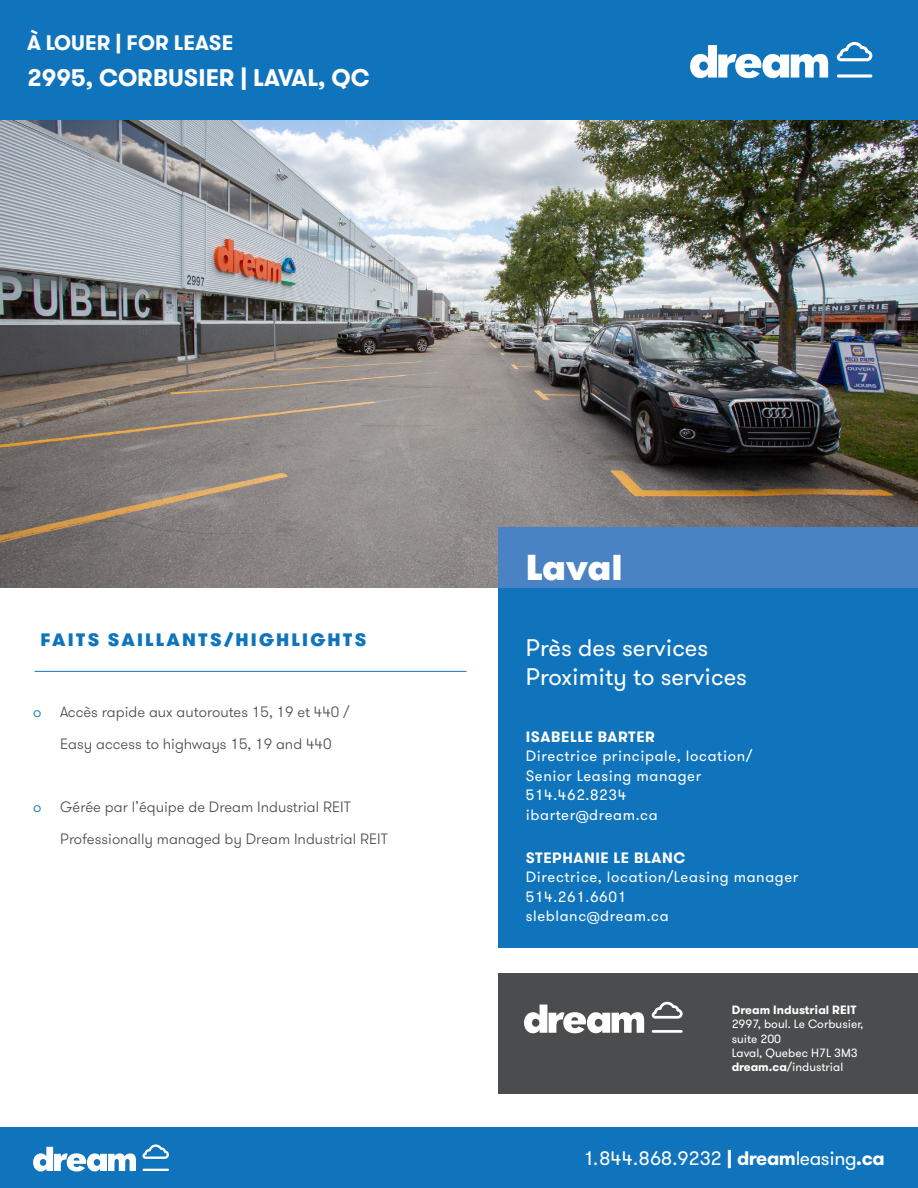
<style>
.page{position:relative;width:918px;height:1188px;background:#fff}
.page>*{position:absolute;margin:0;border:0;box-sizing:border-box;transform-origin:0 0}
.t1{font:900 36px "GT Walsheim Office";letter-spacing:-.01em;color:#fff}
.t2{font:24px "GT Walsheim Office";color:#fff}
.t3{font:700 24px "GT Walsheim Office";color:#fff}
.t4{font:700 21px "GT Walsheim Office";color:#fff}
.t5{font:19.5px "GT Walsheim Office";letter-spacing:-.02em;color:#fff}
.Titles{font:900 18px "GT Walsheim Office";letter-spacing:.12em;color:#1074bc}
.List_Style_1{font:300 15px "GT Walsheim Office";color:#4b4c4d}
.t6{font:15px "GT Walsheim Office";letter-spacing:.04em;color:#fff}
.t7{font:700 15px "GT Walsheim Office";letter-spacing:.04em;color:#fff}
.t8{font:12px "GT Walsheim Office";color:#fff}
.t9{font:700 12px "GT Walsheim Office";color:#fff}
.s1{color:#1074bc}
.s2{font-weight:700}
</style>
<div class="page">
<div style="left:0;top:1128px;width:918px;height:60px;background:#1074bc"></div>
<div style="left:0;top:0;width:918px;height:120px;background:#1074bc"></div>
<svg style="left:690px;top:45px;width:138px;height:33px"></svg>
<svg style="left:837px;top:74px;width:35px;height:4px"></svg>
<svg style="left:837px;top:42px;width:35px;height:19px"></svg>
<svg style="left:33px;top:1147px;width:103px;height:24px"></svg>
<hr style="left:142px;top:1169px;width:27px;height:2px;background:#fff">
<svg style="left:142px;top:1144px;width:27px;height:15px"></svg>
<div style="left:499px;top:587px;width:419px;height:361px;background:#1074bc"></div>
<div style="left:499px;top:973px;width:419px;height:120px;background:#4b4c4d"></div>
<img style="left:0;top:120px;width:918px;height:467px">
<div style="left:499px;top:527px;width:419px;height:60px;background:#4a83c4"></div>
<svg style="left:524px;top:1005px;width:120px;height:28px"></svg>
<hr style="left:652px;top:1030px;width:31px;height:3px;background:#fff">
<svg style="left:652px;top:1002px;width:31px;height:17px"></svg>
<hr style="left:35px;top:671px;width:432px;height:1px;background:#1074bc">
<h3 class="t4" style="left:27px;top:29px;width:208px">À LOUER | FOR LEASE</h3>
<h2 class="t3" style="left:27px;top:62px;width:344px">2995, CORBUSIER | LAVAL, QC</h2>
<p class="Titles" style="left:41px;top:628px;width:327px">FAITS SAILLANTS/HIGHLIGHTS</p>
<p class="List_Style_1" style="left:33px;top:702px;width:318px"><span class="s1">o</span> Accès rapide aux autoroutes 15, 19 et 440 /</p>
<p class="List_Style_1" style="left:60px;top:734px;width:273px">Easy access to highways 15, 19 and 440</p>
<p class="List_Style_1" style="left:33px;top:797px;width:319px"><span class="s1">o</span> Gérée par l’équipe de Dream Industrial REIT</p>
<p class="List_Style_1" style="left:60px;top:829px;width:329px">Professionally managed by Dream Industrial REIT</p>
<p class="t1" style="left:526px;top:543px;width:98px">Laval</p>
<p class="t2" style="left:526px;top:633px;width:184px">Près des services</p>
<p class="t2" style="left:526px;top:661px;width:223px">Proximity to services</p>
<p class="t7" style="left:526px;top:727px;width:131px">ISABELLE BARTER</p>
<p class="t6" style="left:526px;top:747px;width:228px">Directrice principale, location/</p>
<p class="t6" style="left:526px;top:766px;width:177px">Senior Leasing manager</p>
<p class="t6" style="left:526px;top:786px;width:102px">514.462.8234</p>
<p class="t6" style="left:526px;top:805px;width:133px">ibarter@dream.ca</p>
<p class="t7" style="left:526px;top:848px;width:161px">STEPHANIE LE BLANC</p>
<p class="t6" style="left:526px;top:867px;width:274px">Directrice, location/Leasing manager</p>
<p class="t6" style="left:526px;top:887px;width:102px">514.261.6601</p>
<p class="t6" style="left:526px;top:906px;width:144px">sleblanc@dream.ca</p>
<p class="t9" style="left:732px;top:1002px;width:126px">Dream Industrial REIT</p>
<p class="t8" style="left:732px;top:1016px;width:133px">2997, boul. Le Corbusier,</p>
<p class="t8" style="left:732px;top:1031px;width:51px">suite 200</p>
<p class="t8" style="left:732px;top:1045px;width:127px">Laval, Quebec H7L 3M3</p>
<p class="t8" style="left:732px;top:1060px;width:113px"><span class="s2">dream.ca</span>/industrial</p>
<h3 class="t5" style="left:584px;top:1146px;width:303px">1.844.868.9232 <span class="s2">| dream</span>leasing<span class="s2">.ca</span></h3>
</div>
